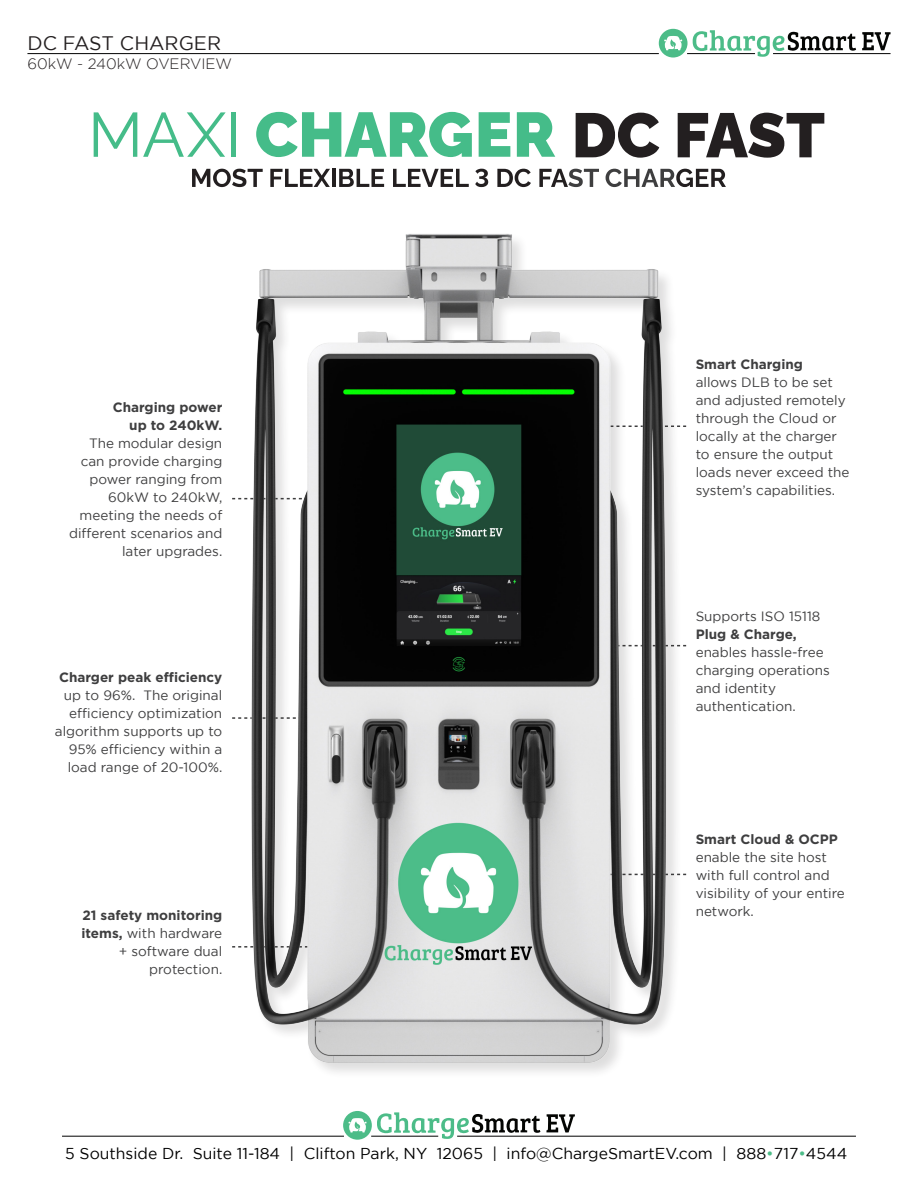
<style>
.page{position:relative;width:918px;height:1188px;background:#fff}
.page>*{position:absolute;margin:0;border:0;box-sizing:border-box;transform-origin:0 0}
.t1{font:19.5px "Gotham";color:#231f20}
.t2{font:15.75px "Gotham";color:#000}
.t3{font:300 15px "Gotham";color:#231f20}
.t4{font:13.5px/18px "Gotham";color:#3e3e3f;text-align:right}
.t5{font:700 13.5px "Gotham";color:#3e3e3f}
.s1{font-weight:700}
.s2{color:#4cbc88}
</style>
<div class="page">
<hr style="left:773px;top:53px;width:118px;height:1px;background:#000">
<svg style="left:862px;top:32px;width:29px;height:18px"></svg>
<svg style="left:659px;top:29px;width:197px;height:29px"></svg>
<svg style="left:546px;top:1114px;width:29px;height:19px"></svg>
<svg style="left:343px;top:1111px;width:197px;height:29px"></svg>
<hr style="left:687px;top:53px;width:68px;height:1px;background:#000">
<hr style="left:27px;top:53px;width:632px;height:1px;background:#000">
<hr style="left:457px;top:1136px;width:399px;height:1px;background:#000">
<hr style="left:371px;top:1136px;width:67px;height:1px;background:#000">
<hr style="left:62px;top:1136px;width:282px;height:1px;background:#000">
<svg style="left:576px;top:113px;width:83px;height:45px"></svg>
<svg style="left:678px;top:113px;width:146px;height:45px"></svg>
<svg style="left:94px;top:112px;width:43px;height:45px"></svg>
<svg style="left:143px;top:112px;width:83px;height:45px"></svg>
<div style="left:231px;top:112px;width:5px;height:45px;background:#45bc89"></div>
<svg style="left:256px;top:112px;width:216px;height:45px"></svg>
<svg style="left:479px;top:112px;width:31px;height:45px"></svg>
<svg style="left:517px;top:112px;width:38px;height:45px"></svg>
<svg style="left:192px;top:169px;width:71px;height:18px"></svg>
<svg style="left:270px;top:169px;width:60px;height:18px"></svg>
<hr style="left:332px;top:169px;width:3px;height:18px;background:#231f20">
<svg style="left:339px;top:169px;width:45px;height:18px"></svg>
<svg style="left:393px;top:169px;width:76px;height:18px"></svg>
<svg style="left:475px;top:169px;width:13px;height:18px"></svg>
<svg style="left:497px;top:169px;width:34px;height:18px"></svg>
<svg style="left:539px;top:169px;width:60px;height:18px"></svg>
<svg style="left:606px;top:169px;width:120px;height:18px"></svg>
<img style="left:235px;top:234px;width:446px;height:838px">
<h1 class="t1" style="left:27px;top:32px;width:195px">DC FAST CHARGER</h1>
<p class="t3" style="left:27px;top:55px;width:206px">60kW - 240kW OVERVIEW</p>
<p class="t5" style="left:113px;top:400px;width:111px">Charging power</p>
<p class="t5" style="left:129px;top:418px;width:95px">up to 240kW.</p>
<p class="t4" style="left:69px;top:434px;width:155px">The modular design can provide charging power ranging from<br>60kW to 240kW, meeting the needs of different scenarios and later upgrades.</p>
<p class="t5" style="left:59px;top:670px;width:165px">Charger peak efficiency</p>
<p class="t4" style="left:55px;top:686px;width:169px">up to 96%. The original efficiency optimization algorithm supports up to<br>95% efficiency within a load range of 20-100%.</p>
<p class="t4" style="left:81px;top:906px;width:142px"><span class="s1">21 safety monitoring items,</span> with hardware + software dual protection.</p>
<p class="t5" style="left:696px;top:356px;width:109px">Smart Charging</p>
<p class="t4" style="left:696px;top:373px;width:155px;text-align:left">allows DLB to be set and adjusted remotely through the Cloud or locally at the charger to ensure the output loads never exceed the system’s capabilities.</p>
<p class="t4" style="left:696px;top:607px;width:126px">Supports ISO 15118</p>
<p class="t5" style="left:696px;top:626px;width:103px">Plug &amp; Charge,</p>
<p class="t4" style="left:696px;top:643px;width:136px;text-align:left">enables hassle-free charging operations and identity authentication.</p>
<p class="t5" style="left:696px;top:832px;width:144px">Smart Cloud &amp; OCPP</p>
<p class="t4" style="left:696px;top:848px;width:151px;text-align:left">enable the site host with full control and visibility of your entire network.</p>
<p class="t2" style="left:65px;top:1145px;width:784px">5 Southside Dr. Suite 11-184 | Clifton Park, NY 12065 | info@ChargeSmartEV.com | 888<span class="s2">•</span>717<span class="s2">•</span>4544</p>
</div>
